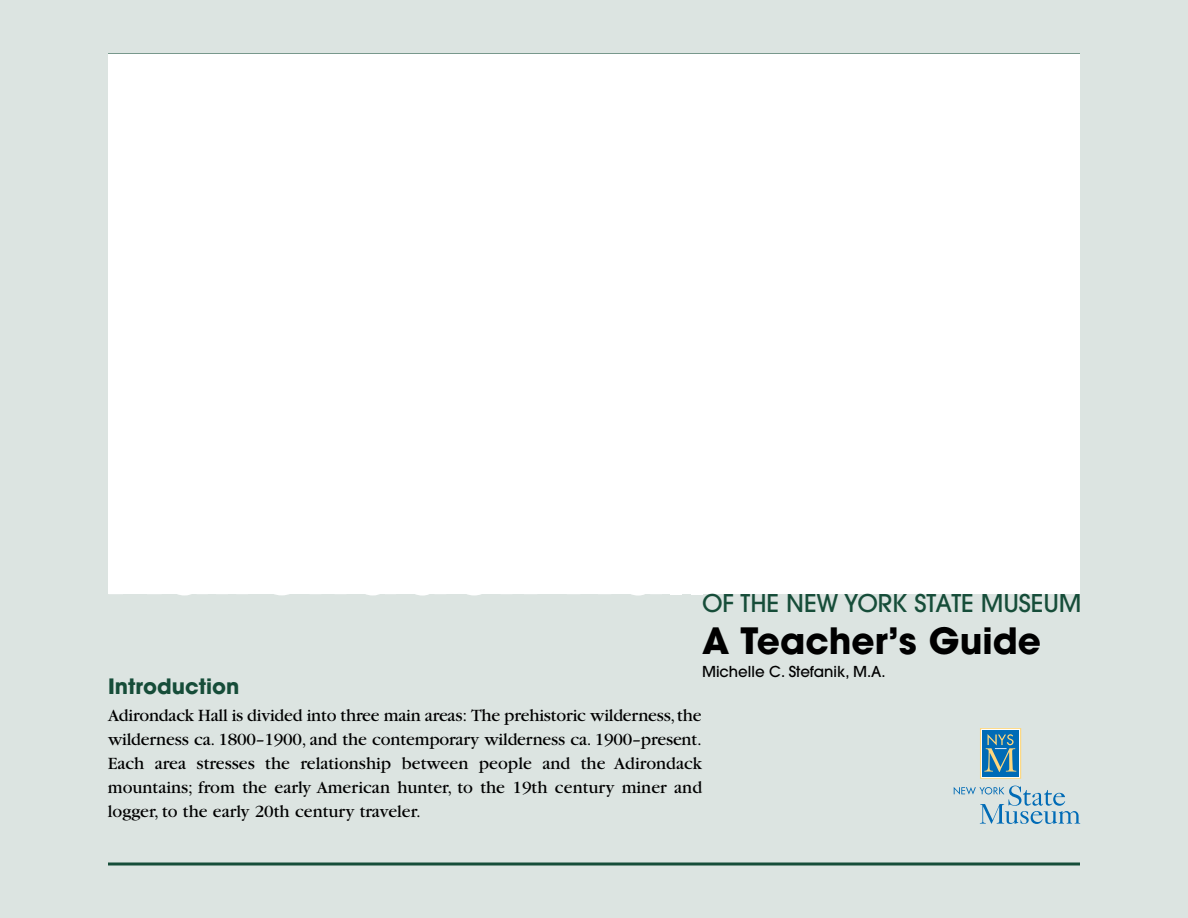
<style>
.page{position:relative;width:1188px;height:918px;background:#dce4e1}
.page>*{position:absolute;margin:0;border:0;box-sizing:border-box;transform-origin:0 0}
.t1{font:700 36px "Avant Garde";color:#000}
.t2{font:500 24.3px "Avant Garde";letter-spacing:-.005em;color:#164d39}
.t3{font:700 21px "Avant Garde";color:#164d39}
.t4{font:18px/24px "Garamond";letter-spacing:-.01em;color:#000;text-align:justify}
.t5{font:500 15px "Avant Garde";color:#000}
</style>
<div class="page">
<svg style="left:108px;top:862px;width:972px;height:4px;background:#477262"></svg>
<div style="left:108px;top:54px;width:972px;height:540px;background:#fff"></div>
<svg style="left:954px;top:786px;width:126px;height:38px"></svg>
<div style="left:981px;top:729px;width:40px;height:49px;background:#006bb6"></div>
<div style="left:980px;top:728px;width:41px;height:51px;border:1px solid #fed77d"></div>
<svg style="left:984px;top:734px;width:32px;height:38px"></svg>
<h2 class="t2" style="left:702px;top:594px;width:381px">OF THE NEW YORK STATE MUSEUM</h2>
<p class="t1" style="left:702px;top:627px;width:341px">A Teacher’s Guide</p>
<p class="t5" style="left:702px;top:666px;width:185px">Michelle C. Stefanik, M.A.</p>
<h3 class="t3" style="left:108px;top:678px;width:133px">Introduction</h3>
<p class="t4" style="left:108px;top:705px;width:595px">Adirondack Hall is divided into three main areas: The prehistoric wilderness,the</p>
<p class="t4" style="left:108px;top:729px;width:596px">wilderness ca. 1800–1900, and the contemporary wilderness ca. 1900–present.<br>Each area stresses the relationship between people and the Adirondack mountains; from the early American hunter, to the 19th century miner and logger, to the early 20th century traveler.</p>
</div>
